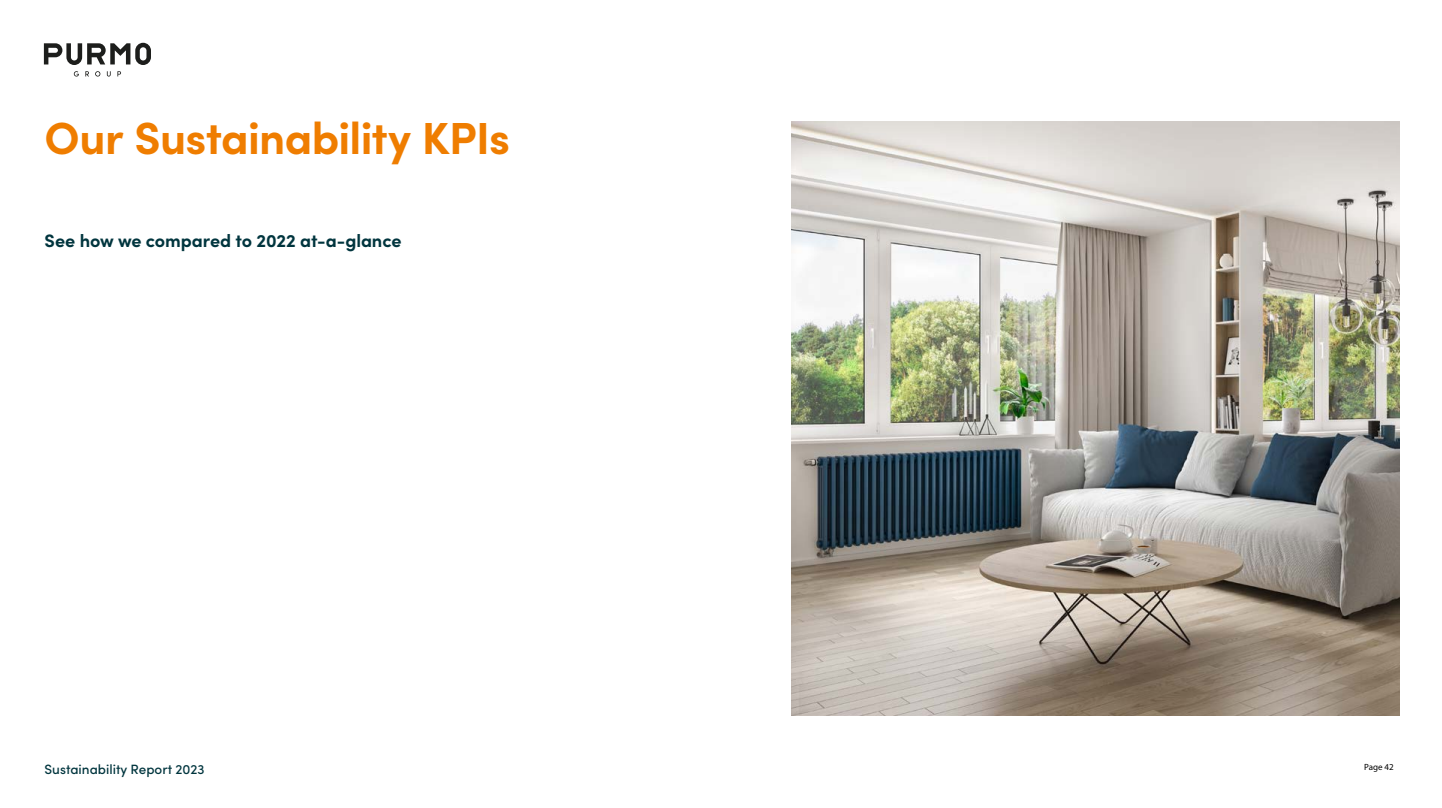
<style>
.page{position:relative;width:1442px;height:808px;background:#fff}
.page>*{position:absolute;margin:0;border:0;box-sizing:border-box;transform-origin:0 0}
.t1{font:700 45px "Sofia Pro";letter-spacing:-.015em;color:#ef7d00}
.t2{font:700 18px "Sofia Pro";letter-spacing:-.005em;color:#00353e}
.t3{font:500 13.5px "Sofia Pro";color:#00353e}
.t4{font:9px "Myriad Pro";color:#000}
</style>
<div class="page">
<svg style="left:44px;top:43px;width:107px;height:22px"></svg>
<svg style="left:85px;top:71px;width:4px;height:5px"></svg>
<svg style="left:95px;top:71px;width:5px;height:6px"></svg>
<svg style="left:117px;top:71px;width:4px;height:5px"></svg>
<svg style="left:74px;top:71px;width:5px;height:6px"></svg>
<svg style="left:107px;top:71px;width:4px;height:6px"></svg>
<img style="left:791px;top:122px;width:608px;height:593px">
<h1 class="t1" style="left:45px;top:103px;width:467px">Our Sustainability KPIs</h1>
<p class="t2" style="left:45px;top:227px;width:358px">See how we compared to 2022 at-a-glance</p>
<p class="t3" style="left:45px;top:759px;width:161px">Sustainability Report 2023</p>
<p class="t4" style="left:1364px;top:761px;width:31px">Page 42</p>
</div>
